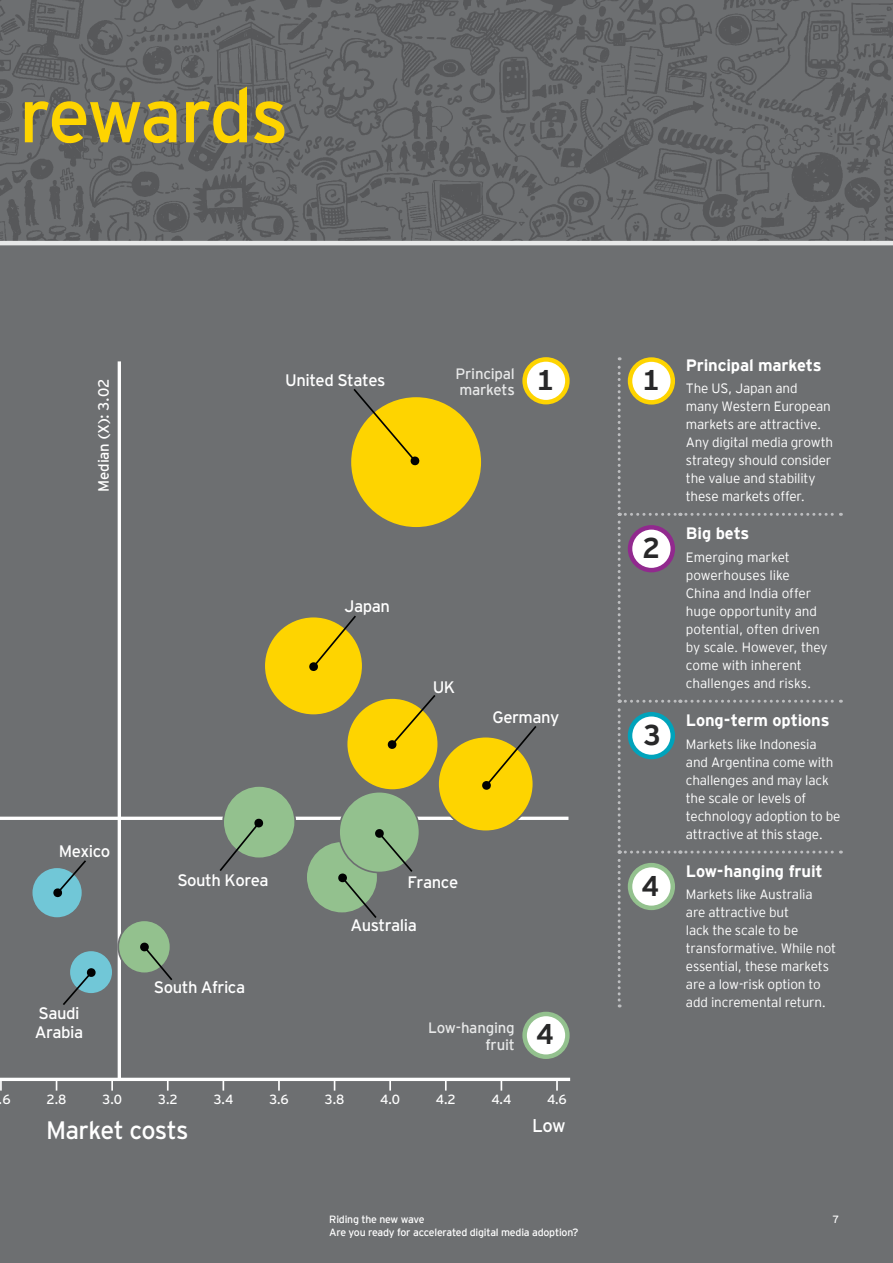
<style>
.page{position:relative;width:893px;height:1263px;background:#6d6f71}
.page>*{position:absolute;margin:0;border:0;box-sizing:border-box;transform-origin:0 0}
.t1{font:76.5px "EY Interstate";letter-spacing:-.04em;color:#fed400}
.t2{font:700 28.5px "EY Interstate";color:#282829}
.t3{font:25.2px "EY Interstate";letter-spacing:-.03em;color:#fff}
.t4{font:18.45px "EY Interstate";color:#fff}
.t5{font:16.65px/18.3px "EY Interstate";letter-spacing:-.03em;color:#fff}
.t6{font:700 16.5px "EY Interstate";letter-spacing:-.01em;color:#fff}
.t7{font:15px/16.5px "EY Interstate";letter-spacing:-.015em;color:#e7e8e8}
.t8{font:15px "EY Interstate";letter-spacing:-.01em;color:#fff}
.t9{font:300 13.5px/18px "EY Interstate";letter-spacing:-.01em;color:#fff}
.t10{font:13.35px "EY Interstate";color:#fff}
.t11{font:10.5px/12.8px "EY Interstate";letter-spacing:-.02em;color:#fff}
</style>
<div class="page">
<img style="left:0;top:0;width:893px;height:241px">
<hr style="left:0;top:241px;width:893px;height:4px;background:#e7e8e8">
<svg style="left:618px;top:357px;width:223px;height:650px"></svg>
<svg style="left:630px;top:360px;width:43px;height:42px"></svg>
<div style="left:628px;top:357px;width:47px;height:48px;border:4px solid #fed400;border-radius:50%"></div>
<div style="left:630px;top:527px;width:43px;height:43px;background:#fff;border-radius:50%"></div>
<div style="left:628px;top:525px;width:47px;height:47px;border:4px solid #91298e;border-radius:50%"></div>
<div style="left:630px;top:714px;width:43px;height:43px;background:#fff;border-radius:50%"></div>
<div style="left:628px;top:712px;width:47px;height:47px;border:4px solid #00a3bb;border-radius:50%"></div>
<div style="left:630px;top:865px;width:43px;height:43px;background:#fff;border-radius:50%"></div>
<div style="left:628px;top:863px;width:47px;height:47px;border:4px solid #93c18e;border-radius:50%"></div>
<svg style="left:0;top:1081px;width:2px;height:10px"></svg>
<svg style="left:111px;top:1081px;width:2px;height:10px"></svg>
<svg style="left:167px;top:1081px;width:2px;height:10px"></svg>
<svg style="left:222px;top:1081px;width:2px;height:10px"></svg>
<svg style="left:278px;top:1081px;width:2px;height:10px"></svg>
<svg style="left:389px;top:1081px;width:2px;height:10px"></svg>
<svg style="left:445px;top:1081px;width:2px;height:10px"></svg>
<svg style="left:500px;top:1081px;width:2px;height:10px"></svg>
<svg style="left:556px;top:1081px;width:2px;height:10px"></svg>
<hr style="left:0;top:1078px;width:568px;height:3px;background:#fff">
<hr style="left:118px;top:363px;width:3px;height:715px;background:#fff">
<hr style="left:0;top:817px;width:567px;height:3px;background:#fff">
<div style="left:306px;top:841px;width:72px;height:72px;background:#93c18e;border-radius:50%"></div>
<div style="left:350px;top:396px;width:132px;height:132px;background:#fed400;border-radius:50%"></div>
<div style="left:264px;top:617px;width:99px;height:98px;background:#fed400;border-radius:50%"></div>
<div style="left:263px;top:616px;width:101px;height:100px;border:2px solid #6d6f71;border-radius:50%"></div>
<div style="left:347px;top:698px;width:91px;height:92px;background:#fed400;border-radius:50%"></div>
<div style="left:346px;top:697px;width:93px;height:94px;border:2px solid #6d6f71;border-radius:50%"></div>
<div style="left:438px;top:737px;width:95px;height:94px;background:#fed400;border-radius:50%"></div>
<div style="left:223px;top:786px;width:72px;height:72px;background:#93c18e;border-radius:50%"></div>
<div style="left:222px;top:785px;width:74px;height:74px;border:2px solid #6d6f71;border-radius:50%"></div>
<div style="left:118px;top:920px;width:52px;height:53px;background:#93c18e;border-radius:50%"></div>
<div style="left:117px;top:920px;width:54px;height:54px;border:2px solid #6d6f71;border-radius:50%"></div>
<div style="left:69px;top:950px;width:44px;height:44px;background:#71c7d7;border-radius:50%"></div>
<div style="left:68px;top:950px;width:46px;height:45px;border:2px solid #6d6f71;border-radius:50%"></div>
<div style="left:32px;top:867px;width:51px;height:51px;background:#71c7d7;border-radius:50%"></div>
<div style="left:31px;top:866px;width:52px;height:53px;border:2px solid #6d6f71;border-radius:50%"></div>
<div style="left:339px;top:792px;width:80px;height:81px;background:#93c18e;border-radius:50%"></div>
<div style="left:338px;top:791px;width:82px;height:82px;border:2px solid #6d6f71;border-radius:50%"></div>
<svg style="left:352px;top:389px;width:68px;height:77px"></svg>
<svg style="left:309px;top:615px;width:49px;height:56px"></svg>
<svg style="left:481px;top:726px;width:56px;height:64px"></svg>
<svg style="left:387px;top:695px;width:50px;height:54px"></svg>
<svg style="left:338px;top:829px;width:76px;height:89px"></svg>
<svg style="left:219px;top:818px;width:45px;height:53px"></svg>
<svg style="left:140px;top:942px;width:33px;height:38px"></svg>
<svg style="left:63px;top:968px;width:33px;height:37px"></svg>
<svg style="left:53px;top:860px;width:33px;height:38px"></svg>
<div style="left:525px;top:1014px;width:42px;height:43px;background:#fff;border-radius:50%"></div>
<div style="left:522px;top:1012px;width:48px;height:47px;border:4px solid #93c18e;border-radius:50%"></div>
<div style="left:525px;top:359px;width:42px;height:43px;background:#fff;border-radius:50%"></div>
<div style="left:522px;top:357px;width:48px;height:47px;border:4px solid #fed400;border-radius:50%"></div>
<h1 class="t1" style="left:19px;top:69px;width:271px">rewards</h1>
<p class="t8" style="left:98px;top:492px;width:115px;rotate:-90deg">Median (X): 3.02</p>
<p class="t5" style="left:285px;top:372px;width:102px">United States</p>
<p class="t7" style="left:456px;top:365px;width:100px">Principal markets <sup>1</sup></p>
<p class="t5" style="left:344px;top:598px;width:47px">Japan</p>
<p class="t5" style="left:433px;top:679px;width:24px">UK</p>
<p class="t5" style="left:493px;top:710px;width:68px">Germany</p>
<p class="t5" style="left:59px;top:843px;width:53px">Mexico</p>
<p class="t5" style="left:35px;top:1006px;width:50px">Saudi<br>Arabia</p>
<p class="t5" style="left:177px;top:872px;width:93px">South Korea</p>
<p class="t5" style="left:154px;top:979px;width:93px">South Africa</p>
<p class="t5" style="left:407px;top:874px;width:52px">France</p>
<p class="t5" style="left:351px;top:918px;width:68px">Australia</p>
<p class="t7" style="left:485px;top:1019px;width:70px;text-indent:-57px">Low-hanging<br>fruit <sup>4</sup></p>
<p class="t10" style="left:-1px;top:1094px;width:13px">.6</p>
<p class="t10" style="left:47px;top:1094px;width:21px">2.8</p>
<p class="t10" style="left:102px;top:1094px;width:21px">3.0</p>
<p class="t10" style="left:158px;top:1094px;width:21px">3.2</p>
<p class="t10" style="left:213px;top:1094px;width:21px">3.4</p>
<p class="t10" style="left:269px;top:1094px;width:21px">3.6</p>
<p class="t10" style="left:380px;top:1094px;width:21px">4.0</p>
<p class="t10" style="left:436px;top:1094px;width:21px">4.2</p>
<p class="t10" style="left:491px;top:1094px;width:21px">4.4</p>
<p class="t10" style="left:547px;top:1094px;width:21px">4.6</p>
<p class="t10" style="left:325px;top:1094px;width:21px">3.8</p>
<h3 class="t3" style="left:46px;top:1121px;width:144px">Market costs</h3>
<h3 class="t4" style="left:532px;top:1118px;width:35px">Low</h3>
<p class="t11" style="left:329px;top:1213px;width:251px">Riding the new wave<br>Are you ready for accelerated digital media adoption?</p>
<h2 class="t2" style="left:642px;top:363px;width:19px">1</h2>
<h2 class="t2" style="left:642px;top:531px;width:19px">2</h2>
<h2 class="t2" style="left:643px;top:717px;width:19px">3</h2>
<h2 class="t2" style="left:641px;top:868px;width:19px">4</h2>
<p class="t6" style="left:686px;top:355px;width:137px">Principal markets</p>
<p class="t9" style="left:686px;top:379px;width:149px">The US, Japan and many Western European markets are attractive.<br>Any digital media growth strategy should consider the value and stability these markets offer.</p>
<p class="t6" style="left:686px;top:524px;width:65px">Big bets</p>
<p class="t9" style="left:686px;top:548px;width:143px">Emerging market powerhouses like<br>China and India offer huge opportunity and potential, often driven by scale. However, they come with inherent challenges and risks.</p>
<p class="t6" style="left:686px;top:710px;width:145px">Long-term options</p>
<p class="t9" style="left:686px;top:735px;width:156px">Markets like Indonesia and Argentina come with challenges and may lack the scale or levels of technology adoption to be attractive at this stage.</p>
<p class="t6" style="left:686px;top:861px;width:138px">Low-hanging fruit</p>
<p class="t9" style="left:686px;top:886px;width:152px">Markets like Australia<br>are attractive but<br>lack the scale to be transformative. While not essential, these markets are a low-risk option to add incremental return.</p>
<p class="t11" style="left:832px;top:1213px;width:8px">7</p>
</div>
